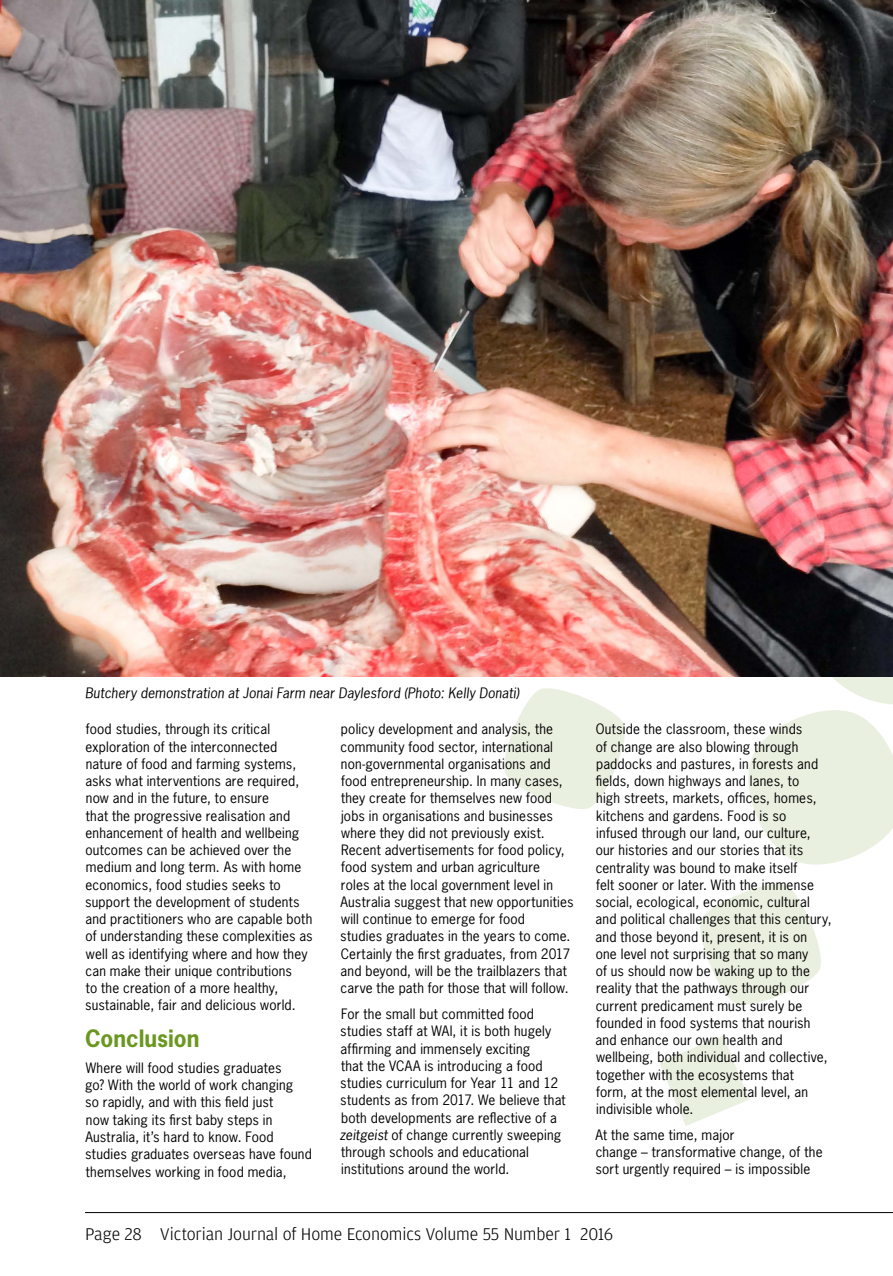
<style>
.page{position:relative;width:893px;height:1276px;background:#fff}
.page>*{position:absolute;margin:0;border:0;box-sizing:border-box;transform-origin:0 0}
.t1{font:700 22.5px "News Gothic";color:#6a971f}
.t2{font:300 18px "Amplitude";letter-spacing:-.01em;color:#000}
.t3{font:13.5px/17.2px "News Gothic";letter-spacing:.015em;color:#000}
.t4{font:italic 13.5px "News Gothic";letter-spacing:.015em;color:#000}
.s1{font-style:italic}
</style>
<div class="page">
<svg style="left:383px;top:676px;width:510px;height:450px"></svg>
<hr style="left:85px;top:1212px;width:808px;height:1px;background:#000">
<img style="left:0;top:0;width:893px;height:676px">
<p class="t4" style="left:85px;top:684px;width:436px">Butchery demonstration at Jonai Farm near Daylesford (Photo: Kelly Donati)</p>
<p class="t3" style="left:85px;top:720px;width:229px">food studies, through its critical exploration of the interconnected nature of food and farming systems, asks what interventions are required, now and in the future, to ensure<br>that the progressive realisation and enhancement of health and wellbeing outcomes can be achieved over the medium and long term. As with home economics, food studies seeks to support the development of students and practitioners who are capable both of understanding these complexities as well as identifying where and how they can make their unique contributions<br>to the creation of a more healthy, sustainable, fair and delicious world.</p>
<h1 class="t1" style="left:85px;top:1023px;width:116px">Conclusion</h1>
<p class="t3" style="left:85px;top:1058px;width:228px">Where will food studies graduates<br>go? With the world of work changing<br>so rapidly, and with this field just<br>now taking its first baby steps in Australia, it’s hard to know. Food studies graduates overseas have found themselves working in food media,</p>
<p class="t3" style="left:340px;top:720px;width:235px">policy development and analysis, the community food sector, international non-governmental organisations and food entrepreneurship. In many cases, they create for themselves new food jobs in organisations and businesses where they did not previously exist.<br>Recent advertisements for food policy, food system and urban agriculture<br>roles at the local government level in Australia suggest that new opportunities will continue to emerge for food<br>studies graduates in the years to come.<br>Certainly the first graduates, from 2017 and beyond, will be the trailblazers that carve the path for those that will follow.</p>
<p class="t3" style="left:340px;top:1005px;width:228px">For the small but committed food studies staff at WAI, it is both hugely affirming and immensely exciting<br>that the VCAA is introducing a food studies curriculum for Year 11 and 12 students as from 2017. We believe that both developments are reflective of a <span class="s1">zeitgeist</span> of change currently sweeping through schools and educational institutions around the world.</p>
<p class="t3" style="left:595px;top:720px;width:238px">Outside the classroom, these winds<br>of change are also blowing through paddocks and pastures, in forests and fields, down highways and lanes, to<br>high streets, markets, offices, homes, kitchens and gardens. Food is so<br>infused through our land, our culture, our histories and our stories that its centrality was bound to make itself<br>felt sooner or later. With the immense social, ecological, economic, cultural and political challenges that this century, and those beyond it, present, it is on<br>one level not surprising that so many<br>of us should now be waking up to the reality that the pathways through our current predicament must surely be founded in food systems that nourish and enhance our own health and wellbeing, both individual and collective, together with the ecosystems that<br>form, at the most elemental level, an indivisible whole.</p>
<p class="t3" style="left:595px;top:1125px;width:229px">At the same time, major<br>change – transformative change, of the sort urgently required – is impossible</p>
<h2 class="t2" style="left:85px;top:1224px;width:530px">Page 28 Victorian Journal of Home Economics Volume 55 Number 1 2016</h2>
</div>
